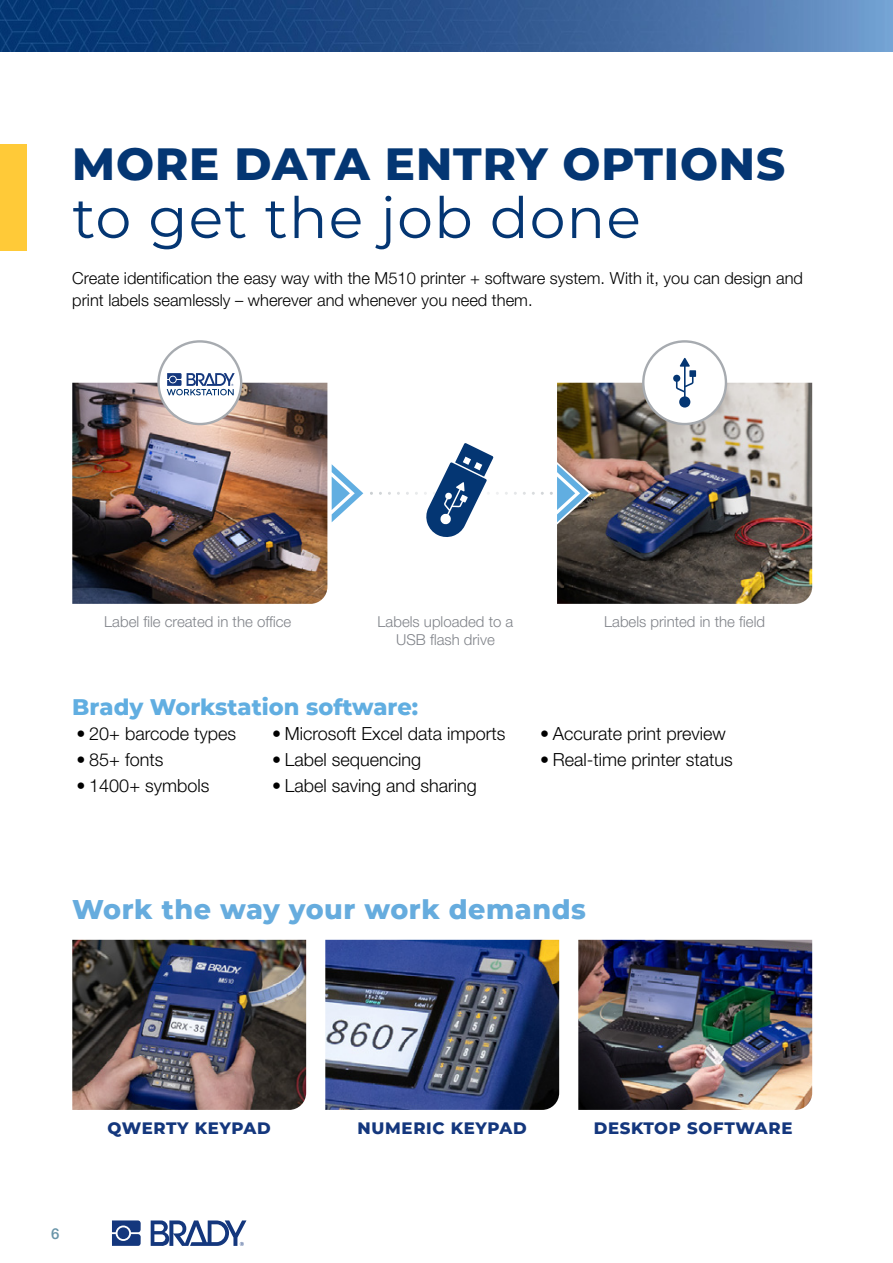
<style>
.page{position:relative;width:893px;height:1263px;background:#fff}
.page>*{position:absolute;margin:0;border:0;box-sizing:border-box;transform-origin:0 0}
.t1{font:57px "Montserrat";letter-spacing:.02em;color:#043673}
.t2{font:800 45px "Montserrat";letter-spacing:.02em;color:#043673}
.t3{font:800 27px "Montserrat";letter-spacing:.02em;color:#66acde}
.t4{font:800 22.5px "Montserrat";color:#61aee1}
.t5{font:300 18px "Helvetica Neue LT Pro";color:#000}
.t6{font:300 16.5px/22.5px "Helvetica Neue LT Pro";color:#000}
.t7{font:800 16.5px "Montserrat";letter-spacing:.035em;color:#14377d}
.t8{font:300 15px "Helvetica Neue LT Pro";color:#81848a}
.t9{font:500 15px "Helvetica Neue LT Pro";color:#6894a8}
</style>
<div class="page">
<svg style="left:112px;top:1220px;width:29px;height:26px"></svg>
<div style="left:117px;top:1227px;width:12px;height:12px;background:#14377d;border-radius:50%"></div>
<svg style="left:151px;top:1220px;width:95px;height:26px"></svg>
<img style="left:0;top:0;width:893px;height:51px">
<img style="left:557px;top:383px;width:255px;height:221px">
<img style="left:72px;top:383px;width:255px;height:221px">
<div style="left:0;top:145px;width:27px;height:106px;background:#ffca38"></div>
<svg style="left:332px;top:464px;width:31px;height:58px"></svg>
<svg style="left:157px;top:340px;width:85px;height:85px"></svg>
<svg style="left:370px;top:443px;width:222px;height:95px"></svg>
<svg style="left:642px;top:340px;width:85px;height:85px"></svg>
<img style="left:72px;top:940px;width:234px;height:170px">
<img style="left:325px;top:940px;width:234px;height:170px">
<img style="left:578px;top:940px;width:234px;height:170px">
<h2 class="t2" style="left:72px;top:131px;width:714px">MORE DATA ENTRY OPTIONS</h2>
<h1 class="t1" style="left:72px;top:179px;width:570px">to get the job done</h1>
<p class="t6" style="left:72px;top:266px;width:732px">Create identification the easy way with the M510 printer + software system. With it, you can design and print labels seamlessly – wherever and whenever you need them.</p>
<p class="t8" style="left:104px;top:613px;width:189px">Label file created in the office</p>
<p class="t8" style="left:378px;top:613px;width:137px">Labels uploaded to a</p>
<p class="t8" style="left:604px;top:613px;width:162px">Labels printed in the field</p>
<p class="t8" style="left:396px;top:631px;width:100px">USB flash drive</p>
<p class="t4" style="left:72px;top:690px;width:347px">Brady Workstation software:</p>
<p class="t5" style="left:77px;top:723px;width:161px">• 20+ barcode types</p>
<p class="t5" style="left:77px;top:748px;width:88px">• 85+ fonts</p>
<p class="t5" style="left:77px;top:774px;width:134px">• 1400+ symbols</p>
<p class="t5" style="left:272px;top:723px;width:235px">• Microsoft Excel data imports</p>
<p class="t5" style="left:272px;top:748px;width:151px">• Label sequencing</p>
<p class="t5" style="left:272px;top:774px;width:206px">• Label saving and sharing</p>
<p class="t5" style="left:540px;top:723px;width:187px">• Accurate print preview</p>
<p class="t5" style="left:540px;top:748px;width:194px">• Real-time printer status</p>
<h3 class="t3" style="left:72px;top:890px;width:515px">Work the way your work demands</h3>
<p class="t9" style="left:51px;top:1224px;width:10px">6</p>
<p class="t7" style="left:108px;top:1116px;width:165px">QWERTY KEYPAD</p>
<p class="t7" style="left:358px;top:1116px;width:171px">NUMERIC KEYPAD</p>
<p class="t7" style="left:594px;top:1116px;width:200px">DESKTOP SOFTWARE</p>
</div>
